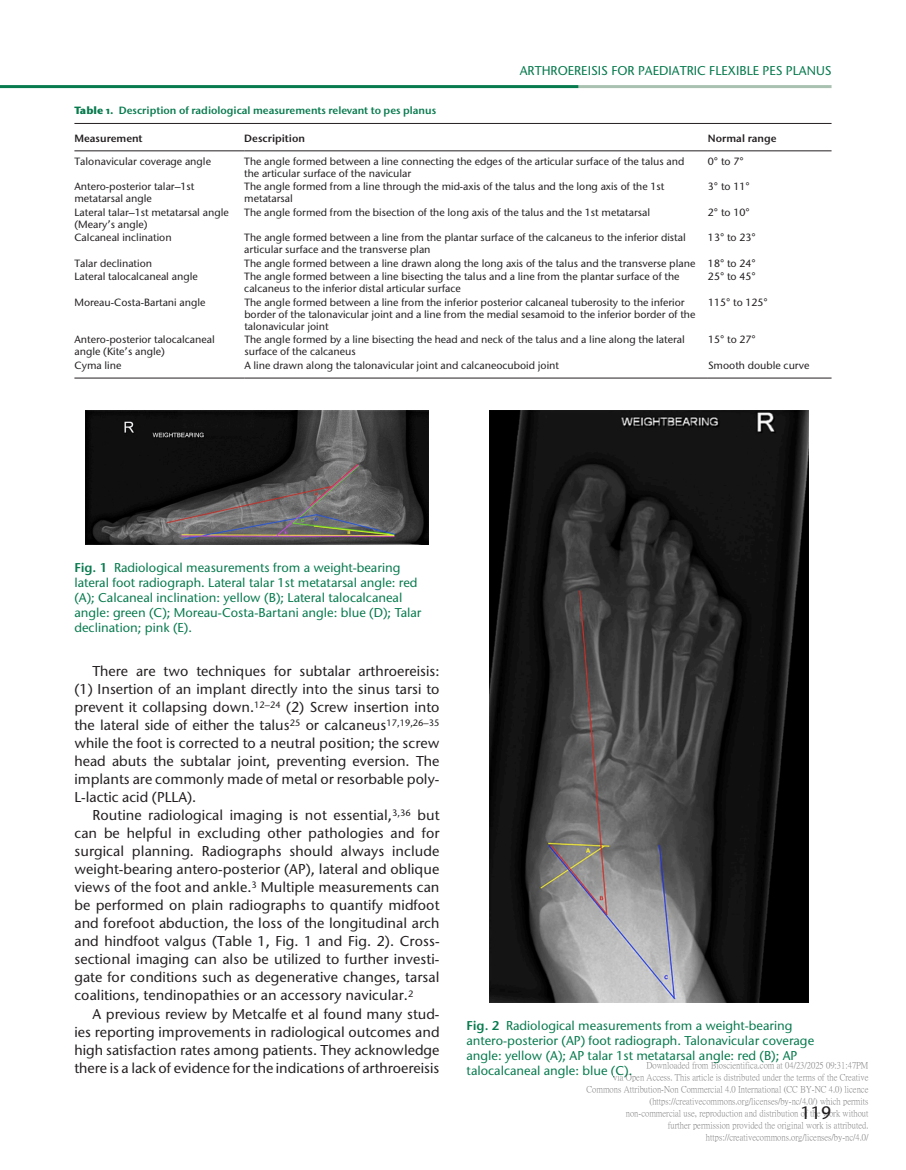
<style>
.page{position:relative;width:906px;height:1170px;background:#fff}
.page>*{position:absolute;margin:0;border:0;box-sizing:border-box;transform-origin:0 0}
.t1{font:500 18px "Stone Sans ITC Pro";color:#231f20}
.t2{font:500 14.25px/18px "Stone Sans ITC Pro";color:#231f20;text-align:justify}
.t3{font:500 12.75px/15px "Stone Sans ITC Pro";color:#077a4e}
.t4{font:500 10.5px/12px "Stone Sans ITC Pro";color:#231f20}
.t5{font:600 10.5px "Stone Sans ITC Pro";color:#077a4e}
.t6{font:600 10.5px "Stone Sans ITC Pro";color:#231f20}
.t7{font:9px/12px "P Ming Li U";color:rgb(0 0 0/.5);text-align:right}
.s1{font-weight:700}
.s2{font-weight:600}
</style>
<div class="page">
<hr style="left:578px;top:85px;width:253px;height:3px;background:#a9c1b0">
<hr style="left:0;top:85px;width:578px;height:3px;background:#077a4e">
<hr style="left:74px;top:123px;width:757px;height:1px;background:#231f20">
<hr style="left:74px;top:150px;width:170px;height:1px;background:#231f20">
<hr style="left:244px;top:150px;width:464px;height:1px;background:#231f20">
<hr style="left:708px;top:150px;width:123px;height:1px;background:#231f20">
<hr style="left:74px;top:377px;width:170px;height:1px;background:#231f20">
<hr style="left:244px;top:377px;width:464px;height:1px;background:#231f20">
<hr style="left:708px;top:377px;width:123px;height:1px;background:#231f20">
<img style="left:86px;top:410px;width:342px;height:134px">
<img style="left:490px;top:410px;width:318px;height:592px">
<p class="t3" style="left:520px;top:63px;width:313px">Arthroereisis for paediatric flexible pes planus</p>
<p class="t5" style="left:74px;top:104px;width:363px"><span class="s1">Table 1.</span> Description of radiological measurements relevant to pes planus</p>
<p class="t6" style="left:74px;top:131px;width:70px">Measurement</p>
<p class="t6" style="left:244px;top:131px;width:62px">Descripition</p>
<p class="t6" style="left:708px;top:131px;width:70px">Normal range</p>
<p class="t4" style="left:74px;top:155px;width:138px">Talonavicular coverage angle</p>
<p class="t4" style="left:244px;top:155px;width:442px">The angle formed between a line connecting the edges of the articular surface of the talus and the articular surface of the navicular</p>
<p class="t4" style="left:708px;top:155px;width:37px">0° to 7°</p>
<p class="t4" style="left:74px;top:180px;width:122px">Antero-posterior talar–1st metatarsal angle</p>
<p class="t4" style="left:244px;top:180px;width:421px">The angle formed from a line through the mid-axis of the talus and the long axis of the 1st metatarsal</p>
<p class="t4" style="left:708px;top:180px;width:43px">3° to 11°</p>
<p class="t4" style="left:74px;top:206px;width:156px">Lateral talar–1st metatarsal angle (Meary’s angle)</p>
<p class="t4" style="left:244px;top:206px;width:407px">The angle formed from the bisection of the long axis of the talus and the 1st metatarsal</p>
<p class="t4" style="left:708px;top:206px;width:43px">2° to 10°</p>
<p class="t4" style="left:74px;top:231px;width:99px">Calcaneal inclination</p>
<p class="t4" style="left:244px;top:231px;width:443px">The angle formed between a line from the plantar surface of the calcaneus to the inferior distal articular surface and the transverse plan</p>
<p class="t4" style="left:708px;top:231px;width:49px">13° to 23°</p>
<p class="t4" style="left:74px;top:257px;width:79px">Talar declination</p>
<p class="t4" style="left:244px;top:257px;width:513px">The angle formed between a line drawn along the long axis of the talus and the transverse plane 18° to 24°</p>
<p class="t4" style="left:74px;top:270px;width:125px">Lateral talocalcaneal angle</p>
<p class="t4" style="left:244px;top:270px;width:437px">The angle formed between a line bisecting the talus and a line from the plantar surface of the calcaneus to the inferior distal articular surface</p>
<p class="t4" style="left:708px;top:270px;width:49px">25° to 45°</p>
<p class="t4" style="left:74px;top:296px;width:132px">Moreau-Costa-Bartani angle</p>
<p class="t4" style="left:244px;top:296px;width:452px">The angle formed between a line from the inferior posterior calcaneal tuberosity to the inferior border of the talonavicular joint and a line from the medial sesamoid to the inferior border of the talonavicular joint</p>
<p class="t4" style="left:708px;top:296px;width:61px">115° to 125°</p>
<p class="t4" style="left:74px;top:333px;width:142px">Antero-posterior talocalcaneal angle (Kite’s angle)</p>
<p class="t4" style="left:244px;top:333px;width:442px">The angle formed by a line bisecting the head and neck of the talus and a line along the lateral surface of the calcaneus</p>
<p class="t4" style="left:708px;top:333px;width:49px">15° to 27°</p>
<p class="t4" style="left:75px;top:359px;width:48px">Cyma line</p>
<p class="t4" style="left:244px;top:359px;width:316px">A line drawn along the talonavicular joint and calcaneocuboid joint</p>
<p class="t4" style="left:708px;top:359px;width:103px">Smooth double curve</p>
<p class="t3" style="left:74px;top:559px;width:349px"><span class="s2">Fig. 1</span> Radiological measurements from a weight-bearing lateral foot radiograph. Lateral talar 1st metatarsal angle: red (A); Calcaneal inclination: yellow (B); Lateral talocalcaneal angle: green (C); Moreau-Costa-Bartani angle: blue (D); Talar declination; pink (E).</p>
<p class="t2" style="left:74px;top:662px;width:366px;text-indent:18px">There are two techniques for subtalar arthroereisis: (1) Insertion of an implant directly into the sinus tarsi to prevent it collapsing down.<sup>12–24</sup> (2) Screw insertion into the lateral side of either the talus<sup>25</sup> or calcaneus<sup>17,19,26–35 </sup>while the foot is corrected to a neutral position; the screw head abuts the subtalar joint, preventing eversion. The implants are commonly made of metal or resorbable poly-L-lactic acid (PLLA).</p>
<p class="t2" style="left:74px;top:806px;width:367px;text-indent:18px">Routine radiological imaging is not essential,<sup>3,36</sup> but can be helpful in excluding other pathologies and for surgical planning. Radiographs should always include weight-bearing antero-posterior (AP), lateral and oblique views of the foot and ankle.<sup>3</sup> Multiple measurements can be performed on plain radiographs to quantify midfoot and forefoot abduction, the loss of the longitudinal arch and hindfoot valgus (Table 1, Fig. 1 and Fig. 2). Cross&shy;sectional imaging can also be utilized to further investi&shy;gate for conditions such as degenerative changes, tarsal coalitions, tendinopathies or an accessory navicular.<sup>2</sup></p>
<h2 class="t2" style="left:74px;top:1004px;width:366px;text-indent:18px">A previous review by Metcalfe et al found many stud&shy;ies reporting improvements in radiological outcomes and high satisfaction rates among patients. They acknowledge there is a lack of evidence for the indications of arthroereisis</h2>
<p class="t3" style="left:466px;top:1017px;width:349px"><span class="s2">Fig. 2</span> Radiological measurements from a weight-bearing antero-posterior (AP) foot radiograph. Talonavicular coverage angle: yellow (A); AP talar 1st metatarsal angle: red (B); AP talocalcaneal angle: blue (C).</p>
<p class="t7" style="left:586px;top:1059px;width:283px">Downloaded from Bioscientifica.com at 04/23/2025 09:31:47PM<br>via Open Access. This article is distributed under the terms of the Creative Commons Attribution-Non Commercial 4.0 International (CC BY-NC 4.0) licence (https://creativecommons.org/licenses/by-nc/4.0/) which permits<br>non-commercial use, reproduction and distribution of the work without<br>further permission provided the original work is attributed. https://creativecommons.org/licenses/by-nc/4.0/</p>
<h1 class="t1" style="left:800px;top:1101px;width:32px">119</h1>
</div>
